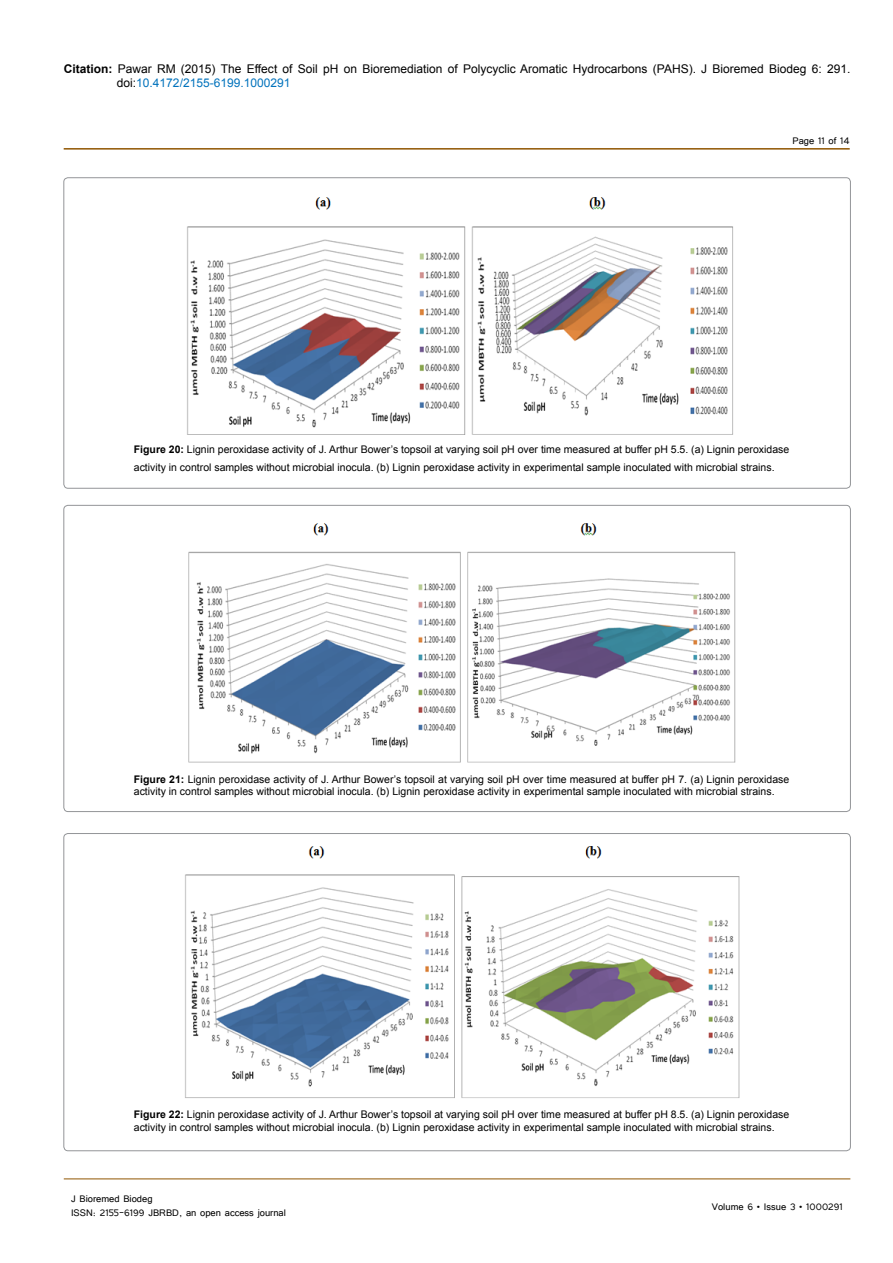
<style>
.page{position:relative;width:893px;height:1263px;background:#fff}
.page>*{position:absolute;margin:0;border:0;box-sizing:border-box;transform-origin:0 0}
.t1{font:12px/14.4px "Arial";color:#000}
.t2{font:12px/14.4px "Tunga";color:#000}
.t3{font:10.5px/12.6px "Arial";color:#000}
.s1{font-weight:700}
.s2{color:#0072bc}
</style>
<div class="page">
<hr style="left:64px;top:148px;width:786px;height:2px;background:#905501">
<hr style="left:64px;top:1179px;width:786px;height:1px;background:#905501">
<img style="left:187px;top:197px;width:546px;height:238px">
<img style="left:188px;top:523px;width:548px;height:240px">
<img style="left:185px;top:846px;width:555px;height:252px">
<p class="t1" style="left:117px;top:61px;width:735px;text-indent:-53px"><span class="s1">Citation:</span> Pawar RM (2015) The Effect of Soil pH on Bioremediation of Polycyclic Aromatic Hydrocarbons (PAHS). J Bioremed Biodeg 6: 291. doi:<span class="s2">10.4172/2155-6199.1000291</span></p>
<p class="t2" style="left:792px;top:133px;width:59px">Page 11 of 14</p>
<p class="t3" style="left:134px;top:441px;width:657px;line-height:18px"><span class="s1">Figure 20:</span> Lignin peroxidase activity of J. Arthur Bower’s topsoil at varying soil pH over time measured at buffer pH 5.5. (a) Lignin peroxidase activity in control samples without microbial inocula. (b) Lignin peroxidase activity in experimental sample inoculated with microbial strains.</p>
<p class="t3" style="left:134px;top:773px;width:657px"><span class="s1">Figure 21:</span> Lignin peroxidase activity of J. Arthur Bower’s topsoil at varying soil pH over time measured at buffer pH 7. (a) Lignin peroxidase activity in control samples without microbial inocula. (b) Lignin peroxidase activity in experimental sample inoculated with microbial strains.</p>
<p class="t3" style="left:134px;top:1108px;width:657px"><span class="s1">Figure 22:</span> Lignin peroxidase activity of J. Arthur Bower’s topsoil at varying soil pH over time measured at buffer pH 8.5. (a) Lignin peroxidase activity in control samples without microbial inocula. (b) Lignin peroxidase activity in experimental sample inoculated with microbial strains.</p>
<p class="t2" style="left:71px;top:1190px;width:216px">J Bioremed Biodeg<br>ISSN: 2155-6199 JBRBD, an open access journal</p>
<p class="t2" style="left:712px;top:1199px;width:132px">Volume 6 • Issue 3 • 1000291</p>
</div>
